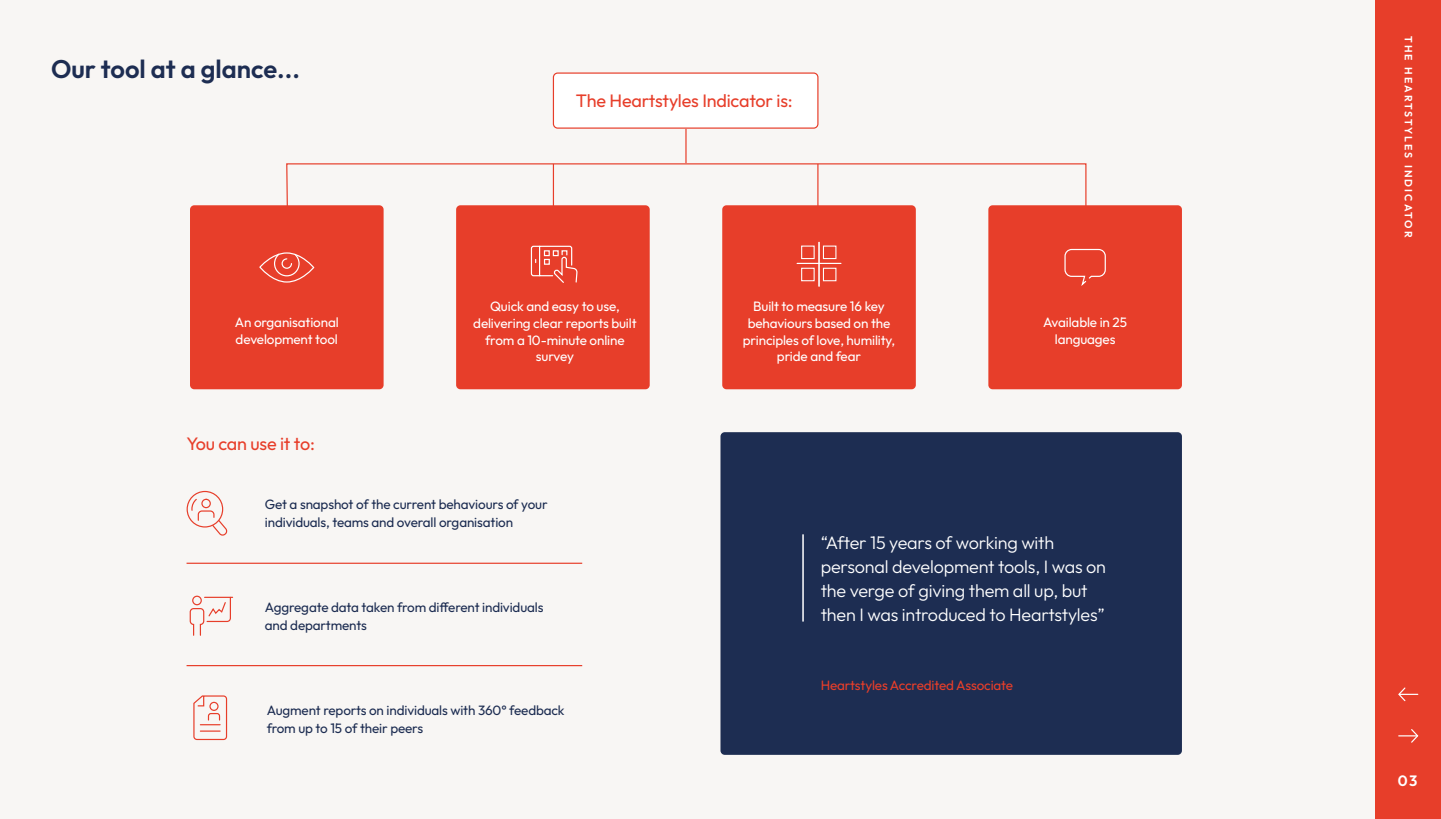
<style>
.page{position:relative;width:1441px;height:819px;background:#fff}
.page>*{position:absolute;margin:0;border:0;box-sizing:border-box;transform-origin:0 0}
.t1{font:600 25.5px "Outfit";color:#1d2d52}
.t2{font:300 18px/24px "Outfit";letter-spacing:-.01em;color:#fff}
.t3{font:18px "Outfit";letter-spacing:-.01em;color:#e73e2a}
.t4{font:600 15px "Outfit";color:#fff}
.t5{font:13.5px/16.5px "Outfit";letter-spacing:-.01em;color:#fff;text-align:center}
.t6{font:13.5px/18px "Outfit";letter-spacing:-.01em;color:#1d2d52}
.t7{font:13.5px "Outfit";letter-spacing:-.01em;color:#e73e2a}
.t8{font:600 10.5px "Outfit";letter-spacing:.195em;color:#fff}
</style>
<div class="page">
<div style="left:0;top:0;width:1375px;height:819px;background:#f8f6f4"></div>
<div style="left:720px;top:432px;width:461px;height:322px;background:#1d2d52;border-radius:4px"></div>
<div style="left:186px;top:491px;width:37px;height:36px;border:1px solid #e73e2a;border-radius:50%"></div>
<svg style="left:191px;top:497px;width:37px;height:39px"></svg>
<hr style="left:205px;top:596px;width:27px;height:2px;background:#e73e2a">
<svg style="left:189px;top:595px;width:42px;height:41px"></svg>
<svg style="left:193px;top:695px;width:35px;height:45px"></svg>
<hr style="left:802px;top:534px;width:1px;height:87px;background:#fff">
<hr style="left:186px;top:562px;width:396px;height:2px;background:#e73e2a">
<hr style="left:186px;top:665px;width:396px;height:1px;background:#e73e2a">
<div style="left:722px;top:205px;width:193px;height:184px;background:#e73e2a;border-radius:4px"></div>
<div style="left:190px;top:205px;width:193px;height:184px;background:#e73e2a;border-radius:4px"></div>
<div style="left:988px;top:205px;width:193px;height:184px;background:#e73e2a;border-radius:4px"></div>
<div style="left:456px;top:205px;width:193px;height:184px;background:#e73e2a;border-radius:4px"></div>
<div style="left:553px;top:73px;width:264px;height:55px;background:#fff;border-radius:4px"></div>
<div style="left:553px;top:72px;width:265px;height:57px;border:1px solid #e73e2a;border-radius:4px"></div>
<svg style="left:273px;top:254px;width:27px;height:23px"></svg>
<div style="left:259px;top:252px;width:55px;height:30px;border:1px solid #fff;border-radius:50%"></div>
<svg style="left:1064px;top:248px;width:42px;height:38px"></svg>
<svg style="left:530px;top:245px;width:48px;height:38px"></svg>
<svg style="left:285px;top:163px;width:801px;height:53px"></svg>
<hr style="left:817px;top:164px;width:1px;height:58px;background:#e73e2a">
<hr style="left:685px;top:129px;width:1px;height:34px;background:#e73e2a">
<hr style="left:553px;top:164px;width:1px;height:51px;background:#e73e2a">
<div style="left:801px;top:245px;width:13px;height:14px;border:1px solid #fff"></div>
<div style="left:801px;top:268px;width:13px;height:13px;border:1px solid #fff"></div>
<div style="left:822px;top:245px;width:14px;height:14px;border:1px solid #fff"></div>
<div style="left:822px;top:268px;width:14px;height:13px;border:1px solid #fff"></div>
<hr style="left:818px;top:242px;width:1px;height:44px;background:#fff">
<hr style="left:797px;top:263px;width:43px;height:1px;background:#fff">
<div style="left:1375px;top:0;width:65px;height:819px;background:#e73e2a"></div>
<svg style="left:1398px;top:729px;width:20px;height:14px"></svg>
<svg style="left:1398px;top:687px;width:19px;height:15px"></svg>
<h1 class="t1" style="left:51px;top:52px;width:250px">Our tool at a glance...</h1>
<p class="t5" style="left:235px;top:314px;width:105px;text-align:left">An organisational development tool</p>
<h2 class="t3" style="left:186px;top:432px;width:130px">You can use it to:</h2>
<h2 class="t3" style="left:575px;top:89px;width:218px">The Heartstyles Indicator is:</h2>
<p class="t5" style="left:473px;top:299px;width:165px">Quick and easy to use, delivering clear reports built from a 10-minute online survey</p>
<p class="t5" style="left:742px;top:299px;width:154px">Built to measure 16 key behaviours based on the principles of love, humility, pride and fear</p>
<p class="t6" style="left:265px;top:495px;width:284px">Get a snapshot of the current behaviours of your individuals, teams and overall organisation</p>
<p class="t5" style="left:1043px;top:314px;width:85px">Available in 25 languages</p>
<p class="t6" style="left:265px;top:598px;width:280px">Aggregate data taken from different individuals and departments</p>
<p class="t6" style="left:267px;top:702px;width:299px">Augment reports on individuals with 360° feedback from up to 15 of their peers</p>
<h2 class="t2" style="left:820px;top:530px;width:287px">“After 15 years of working with personal development tools, I was on the verge of giving them all up, but then I was introduced to Heartstyles”</h2>
<p class="t7" style="left:820px;top:676px;width:194px">Heartstyles Accredited Associate</p>
<p class="t8" style="left:1415px;top:36px;width:203px;rotate:90deg">THE HEARTSTYLES INDICATOR</p>
<p class="t4" style="left:1397px;top:771px;width:21px">03</p>
</div>
